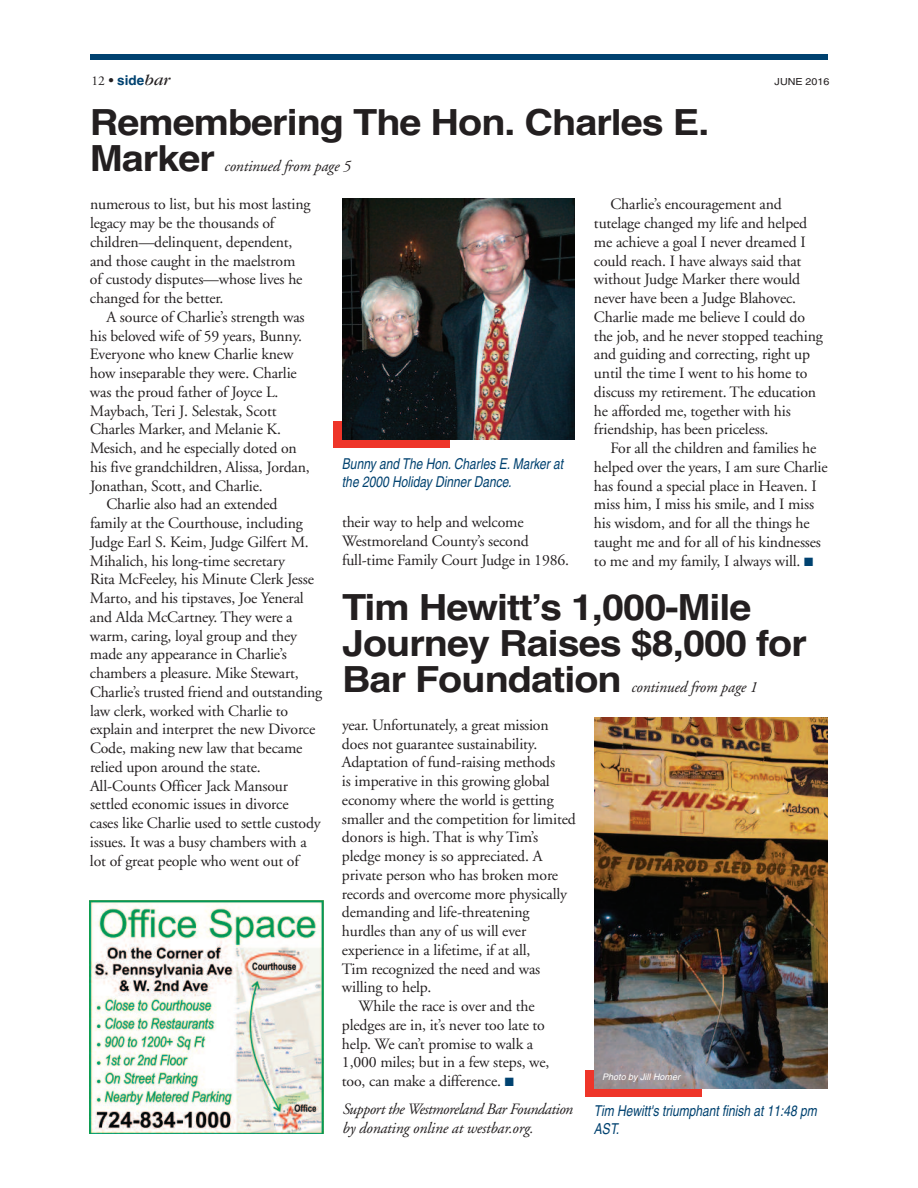
<style>
.page{position:relative;width:918px;height:1188px;background:#fff}
.page>*{position:absolute;margin:0;border:0;box-sizing:border-box;transform-origin:0 0}
.t1{font:700 36px/36px "Helvetica";letter-spacing:-.025em;color:#231f20;scale:1.1 1}
.t2{font:15.75px/18.8px "Adobe Garamond";letter-spacing:-.01em;color:#231f20}
.t3{font:italic 15.75px/18.8px "Adobe Garamond";letter-spacing:-.03em;color:#231f20}
.t4{font:italic 15.75px "Adobe Garamond";letter-spacing:-.01em;color:#231f20}
.t5{font:italic 15px/18px "Helvetica";color:#004270;scale:.8 1}
.t6{font:700 13.5px "Helvetica";color:#004270}
.t7{font:9.75px "Helvetica";color:#231f20;scale:1.1 1}
.t8{font:italic 9px "Helvetica";color:#fff}
.s1{font-family:"Adobe Garamond";font-weight:400;color:#231f20}
.s2{font-weight:400;color:#231f20}
.s3{font-family:"Garamond";font-weight:400;font-style:italic;font-size:16.5px;color:#231f20}
.s4{color:#004270}
</style>
<div class="page">
<div style="left:333px;top:421px;width:117px;height:27px;background:#ee3529"></div>
<div style="left:585px;top:1070px;width:117px;height:27px;background:#ee3529"></div>
<div style="left:90px;top:54px;width:738px;height:6px;background:#004270"></div>
<img style="left:90px;top:900px;width:234px;height:234px">
<img style="left:342px;top:198px;width:233px;height:241px">
<img style="left:594px;top:718px;width:234px;height:370px">
<p class="t6" style="left:92px;top:73px;width:80px"><span class="s1">12</span> <span class="s2">•</span> side<span class="s3">bar</span></p>
<p class="t7" style="left:775px;top:78px;width:51px">JUNE 2016</p>
<h1 class="t1" style="left:90px;top:104px;width:565px">Remembering The Hon. Charles E.<br>Marker</h1>
<p class="t4" style="left:224px;top:160px;width:128px">continued from page 5</p>
<p class="t2" style="left:90px;top:196px;width:222px">numerous to list, but his most lasting legacy may be the thousands of children—delinquent, dependent, and those caught in the maelstrom of custody disputes—whose lives he changed for the better.</p>
<p class="t2" style="left:106px;top:309px;width:200px">A source of Charlie’s strength was</p>
<p class="t2" style="left:90px;top:328px;width:214px">his beloved wife of 59 years, Bunny.</p>
<p class="t2" style="left:90px;top:346px;width:205px">Everyone who knew Charlie knew</p>
<p class="t2" style="left:90px;top:365px;width:208px">how inseparable they were. Charlie</p>
<p class="t2" style="left:90px;top:384px;width:190px">was the proud father of Joyce L.</p>
<p class="t2" style="left:90px;top:403px;width:188px">Maybach, Teri J. Selestak, Scott</p>
<p class="t2" style="left:90px;top:421px;width:193px">Charles Marker, and Melanie K.</p>
<p class="t2" style="left:90px;top:440px;width:208px">Mesich, and he especially doted on</p>
<p class="t2" style="left:90px;top:459px;width:221px">his five grandchildren, Alissa, Jordan,</p>
<p class="t2" style="left:90px;top:478px;width:174px">Jonathan, Scott, and Charlie.</p>
<p class="t2" style="left:107px;top:496px;width:173px">Charlie also had an extended</p>
<p class="t2" style="left:90px;top:515px;width:214px">family at the Courthouse, including</p>
<p class="t2" style="left:90px;top:534px;width:220px">Judge Earl S. Keim, Judge Gilfert M.</p>
<p class="t2" style="left:90px;top:553px;width:196px">Mihalich, his long-time secretary</p>
<p class="t2" style="left:90px;top:571px;width:226px">Rita McFeeley, his Minute Clerk Jesse</p>
<p class="t2" style="left:90px;top:590px;width:215px">Marto, and his tipstaves, Joe Yeneral</p>
<p class="t2" style="left:90px;top:609px;width:204px">and Alda McCartney. They were a</p>
<p class="t2" style="left:90px;top:628px;width:209px">warm, caring, loyal group and they</p>
<p class="t2" style="left:90px;top:646px;width:198px">made any appearance in Charlie’s</p>
<p class="t2" style="left:90px;top:665px;width:210px">chambers a pleasure. Mike Stewart,</p>
<p class="t2" style="left:90px;top:684px;width:234px">Charlie’s trusted friend and outstanding</p>
<p class="t2" style="left:90px;top:703px;width:200px">law clerk, worked with Charlie to</p>
<p class="t2" style="left:90px;top:721px;width:227px">explain and interpret the new Divorce</p>
<p class="t2" style="left:90px;top:740px;width:214px">Code, making new law that became</p>
<p class="t2" style="left:90px;top:759px;width:172px">relied upon around the state.</p>
<p class="t2" style="left:90px;top:778px;width:200px">All-Counts Officer Jack Mansour</p>
<p class="t2" style="left:90px;top:796px;width:200px">settled economic issues in divorce</p>
<p class="t2" style="left:90px;top:815px;width:232px">cases like Charlie used to settle custody</p>
<p class="t2" style="left:90px;top:834px;width:218px">issues. It was a busy chambers with a</p>
<p class="t2" style="left:90px;top:853px;width:210px">lot of great people who went out of</p>
<p class="t5" style="left:342px;top:456px;width:278px">Bunny and The Hon. Charles E. Marker at the 2000 Holiday Dinner Dance.</p>
<p class="t2" style="left:342px;top:514px;width:229px">their way to help and welcome<br>Westmoreland County’s second full-time Family Court Judge in 1986.</p>
<p class="t2" style="left:594px;top:196px;width:230px;text-indent:16px">Charlie’s encouragement and tutelage changed my life and helped me achieve a goal I never dreamed I could reach. I have always said that without Judge Marker there would never have been a Judge Blahovec.<br>Charlie made me believe I could do the job, and he never stopped teaching and guiding and correcting, right up until the time I went to his home to discuss my retirement. The education he afforded me, together with his friendship, has been priceless.</p>
<p class="t2" style="left:594px;top:440px;width:235px;text-indent:16px">For all the children and families he helped over the years, I am sure Charlie has found a special place in Heaven. I miss him, I miss his smile, and I miss his wisdom, and for all the things he taught me and for all of his kindnesses to me and my family, I always will. <span class="s4">■</span></p>
<h1 class="t1" style="left:342px;top:589px;width:424px">Tim Hewitt’s 1,000-Mile<br>Journey Raises $8,000 for<br>Bar Foundation</h1>
<p class="t4" style="left:631px;top:680px;width:128px">continued from page 1</p>
<p class="t2" style="left:342px;top:717px;width:208px">year. Unfortunately, a great mission</p>
<p class="t2" style="left:342px;top:736px;width:197px">does not guarantee sustainability.</p>
<p class="t2" style="left:342px;top:754px;width:215px">Adaptation of fund-raising methods</p>
<p class="t2" style="left:342px;top:773px;width:209px">is imperative in this growing global</p>
<p class="t2" style="left:342px;top:792px;width:213px">economy where the world is getting</p>
<p class="t2" style="left:342px;top:811px;width:235px">smaller and the competition for limited</p>
<p class="t2" style="left:342px;top:829px;width:198px">donors is high. That is why Tim’s</p>
<p class="t2" style="left:342px;top:848px;width:202px">pledge money is so appreciated. A</p>
<p class="t2" style="left:342px;top:867px;width:218px">private person who has broken more</p>
<p class="t2" style="left:342px;top:886px;width:227px">records and overcome more physically</p>
<p class="t2" style="left:342px;top:904px;width:189px">demanding and life-threatening</p>
<p class="t2" style="left:342px;top:923px;width:186px">hurdles than any of us will ever</p>
<p class="t2" style="left:342px;top:942px;width:190px">experience in a lifetime, if at all,</p>
<p class="t2" style="left:342px;top:961px;width:200px">Tim recognized the need and was</p>
<p class="t2" style="left:342px;top:979px;width:91px">willing to help.</p>
<p class="t2" style="left:358px;top:998px;width:178px">While the race is over and the</p>
<p class="t2" style="left:342px;top:1017px;width:204px">pledges are in, it’s never too late to</p>
<p class="t2" style="left:342px;top:1036px;width:193px">help. We can’t promise to walk a</p>
<p class="t2" style="left:342px;top:1054px;width:209px">1,000 miles; but in a few steps, we,</p>
<p class="t2" style="left:342px;top:1073px;width:173px">too, can make a difference. <span class="s4">■</span></p>
<p class="t3" style="left:342px;top:1101px;width:232px">Support the Westmoreland Bar Foundation by donating online at westbar.org.</p>
<p class="t8" style="left:602px;top:1073px;width:79px">Photo by Jill Homer</p>
<p class="t5" style="left:594px;top:1104px;width:280px">Tim Hewitt's triumphant finish at 11:48 pm<br>AST.</p>
</div>
